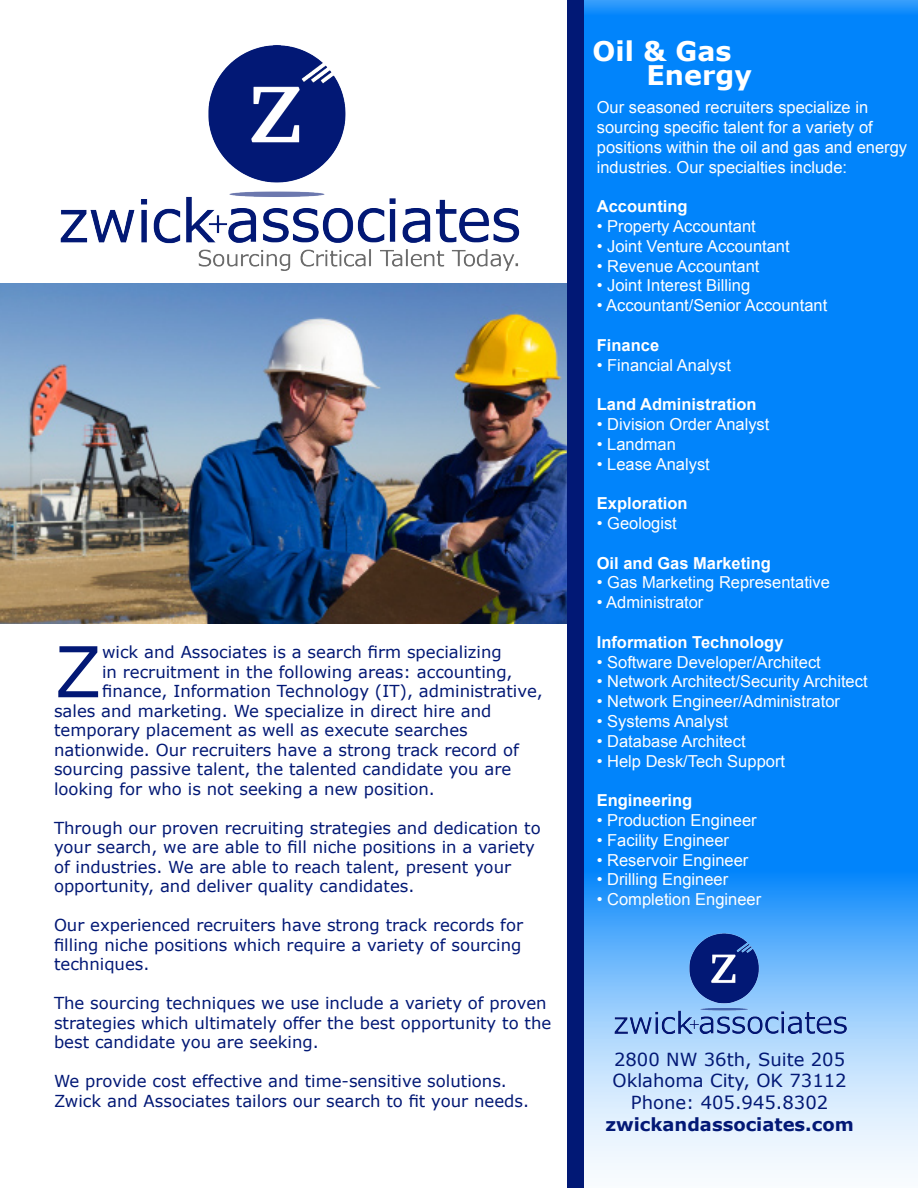
<style>
.page{position:relative;width:918px;height:1188px;background:#fff}
.page>*{position:absolute;margin:0;border:0;box-sizing:border-box;transform-origin:0 0}
.t1{font:70.2px "Verdana";color:#021875}
.t2{font:700 27px "Verdana";color:#fff}
.t3{font:18px "Verdana";color:#021875}
.t4{font:700 18px "Verdana";color:#021875}
.t5{font:16.5px/19.5px "Verdana";color:#021875}
.t6{font:16.5px/19.8px "Arial";color:#fff}
.t7{font:700 16.5px "Arial";color:#fff}
</style>
<div class="page">
<img style="left:0;top:290px;width:568px;height:334px">
<svg style="left:584px;top:0;width:334px;height:1170px;background:#1f92fb"></svg>
<div style="left:568px;top:0;width:16px;height:1188px;background:#011875"></div>
<img style="left:0;top:0;width:613px;height:290px">
<img style="left:584px;top:926px;width:311px;height:110px">
<p class="t1" style="left:54px;top:627px;width:50px">Z</p>
<p class="t5" style="left:102px;top:642px;width:401px">wick and Associates is a search firm specializing</p>
<p class="t5" style="left:102px;top:661px;width:412px">in recruitment in the following areas: accounting,</p>
<p class="t5" style="left:102px;top:681px;width:442px">finance, Information Technology (IT), administrative,</p>
<p class="t5" style="left:54px;top:700px;width:439px">sales and marketing. We specialize in direct hire and</p>
<p class="t5" style="left:54px;top:720px;width:415px">temporary placement as well as execute searches</p>
<p class="t5" style="left:54px;top:739px;width:466px">nationwide. Our recruiters have a strong track record of</p>
<p class="t5" style="left:54px;top:759px;width:459px">sourcing passive talent, the talented candidate you are</p>
<p class="t5" style="left:54px;top:778px;width:382px">looking for who is not seeking a new position.</p>
<p class="t5" style="left:54px;top:817px;width:488px">Through our proven recruiting strategies and dedication to your search, we are able to fill niche positions in a variety of industries. We are able to reach talent, present your opportunity, and deliver quality candidates.</p>
<p class="t5" style="left:54px;top:915px;width:471px;text-align:justify">Our experienced recruiters have strong track records for filling niche positions which require a variety of sourcing techniques.</p>
<p class="t5" style="left:54px;top:993px;width:499px">The sourcing techniques we use include a variety of proven strategies which ultimately offer the best opportunity to the best candidate you are seeking.</p>
<p class="t5" style="left:54px;top:1071px;width:477px">We provide cost effective and time-sensitive solutions.<br>Zwick and Associates tailors our search to fit your needs.</p>
<p class="t2" style="left:592px;top:34px;width:141px">Oil &amp; Gas</p>
<p class="t2" style="left:646px;top:58px;width:107px">Energy</p>
<p class="t6" style="left:597px;top:98px;width:312px">Our seasoned recruiters specialize in sourcing specific talent for a variety of positions within the oil and gas and energy industries. Our specialties include:</p>
<p class="t7" style="left:597px;top:195px;width:92px">Accounting</p>
<p class="t6" style="left:597px;top:216px;width:160px">• Property Accountant</p>
<p class="t6" style="left:597px;top:236px;width:194px">• Joint Venture Accountant</p>
<p class="t6" style="left:597px;top:256px;width:164px">• Revenue Accountant</p>
<p class="t6" style="left:597px;top:276px;width:155px">• Joint Interest Billing</p>
<p class="t6" style="left:597px;top:296px;width:232px">• Accountant/Senior Accountant</p>
<p class="t7" style="left:597px;top:334px;width:64px">Finance</p>
<p class="t6" style="left:597px;top:355px;width:136px">• Financial Analyst</p>
<p class="t7" style="left:597px;top:393px;width:161px">Land Administration</p>
<p class="t6" style="left:597px;top:414px;width:174px">• Division Order Analyst</p>
<p class="t6" style="left:597px;top:434px;width:81px">• Landman</p>
<p class="t6" style="left:597px;top:454px;width:115px">• Lease Analyst</p>
<p class="t7" style="left:597px;top:492px;width:92px">Exploration</p>
<p class="t6" style="left:597px;top:513px;width:82px">• Geologist</p>
<p class="t7" style="left:597px;top:552px;width:176px">Oil and Gas Marketing</p>
<p class="t6" style="left:597px;top:573px;width:235px">• Gas Marketing Representative</p>
<p class="t6" style="left:597px;top:593px;width:108px">• Administrator</p>
<p class="t7" style="left:597px;top:631px;width:188px">Information Technology</p>
<p class="t6" style="left:597px;top:652px;width:226px">• Software Developer/Architect</p>
<p class="t6" style="left:597px;top:672px;width:272px">• Network Architect/Security Architect</p>
<p class="t6" style="left:597px;top:692px;width:245px">• Network Engineer/Administrator</p>
<p class="t6" style="left:597px;top:711px;width:133px">• Systems Analyst</p>
<p class="t6" style="left:597px;top:731px;width:150px">• Database Architect</p>
<p class="t6" style="left:597px;top:751px;width:190px">• Help Desk/Tech Support</p>
<p class="t7" style="left:597px;top:789px;width:97px">Engineering</p>
<p class="t6" style="left:597px;top:810px;width:161px">• Production Engineer</p>
<p class="t6" style="left:597px;top:830px;width:134px">• Facility Engineer</p>
<p class="t6" style="left:597px;top:850px;width:153px">• Reservoir Engineer</p>
<p class="t6" style="left:597px;top:870px;width:133px">• Drilling Engineer</p>
<p class="t6" style="left:597px;top:890px;width:166px">• Completion Engineer</p>
<p class="t3" style="left:614px;top:1048px;width:233px">2800 NW 36th, Suite 205</p>
<p class="t3" style="left:613px;top:1069px;width:236px">Oklahoma City, OK 73112</p>
<p class="t3" style="left:631px;top:1091px;width:199px">Phone: 405.945.8302</p>
<p class="t4" style="left:605px;top:1113px;width:250px">zwickandassociates.com</p>
</div>
